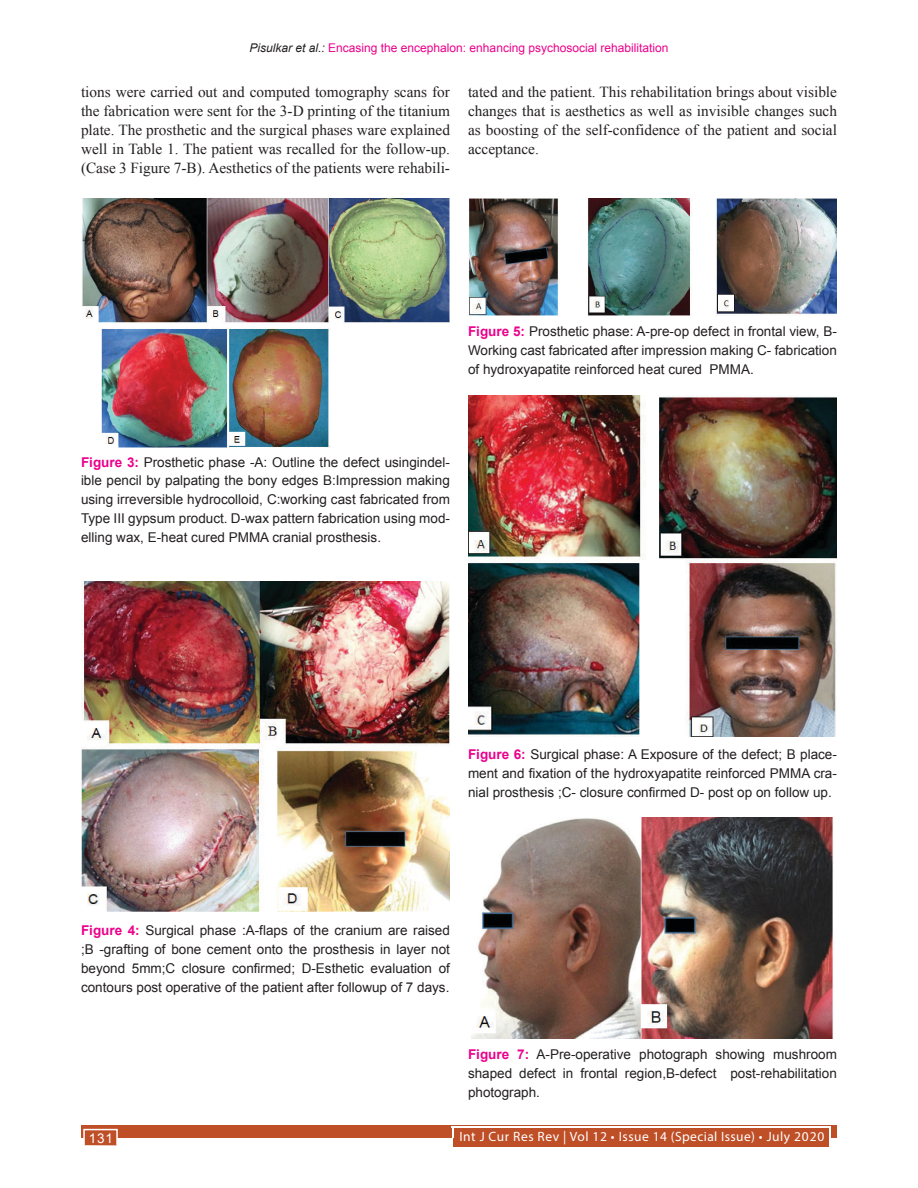
<style>
.page{position:relative;width:918px;height:1188px;background:#fff}
.page>*{position:absolute;margin:0;border:0;box-sizing:border-box;transform-origin:0 0}
.Text{font:15.3px/18.9px "Times New Roman";color:#231f20;text-align:justify}
.Figure_caption{font:13.5px/18.9px "Arial";color:#231f20;text-align:justify}
.t1{font:13.5px "Myriad Pro";letter-spacing:.04em;color:#fff}
.t2{font:13.5px "Arial";color:#fff}
.t3{font:12px "Arial";color:#ec008c}
.s1{font-style:italic;color:#231f20}
.s2{font-weight:700;color:#ec008c}
</style>
<div class="page">
<div style="left:81px;top:1125px;width:756px;height:13px;background:#bf4f27"></div>
<div style="left:453px;top:1128px;width:376px;height:19px;background:#bf4f27"></div>
<hr style="left:452px;top:1127px;width:378px;height:1px;background:#fff">
<svg style="left:829px;top:1127px;width:2px;height:11px"></svg>
<div style="left:83px;top:1129px;width:35px;height:17px;background:#bf4f27;border:2px solid #fff"></div>
<img style="left:82px;top:198px;width:368px;height:249px">
<img style="left:81px;top:581px;width:369px;height:331px">
<img style="left:468px;top:198px;width:369px;height:118px">
<img style="left:468px;top:395px;width:369px;height:342px">
<img style="left:472px;top:818px;width:361px;height:220px">
<p class="t3" style="left:250px;top:40px;width:420px"><span class="s1">Pisulkar et al.:</span> Encasing the encephalon: enhancing psychosocial rehabilitation</p>
<p class="Text" style="left:81px;top:82px;width:371px">tions were carried out and computed tomography scans for the fabrication were sent for the 3-D printing of the titanium plate. The prosthetic and the surgical phases ware explained well in Table 1. The patient was recalled for the follow-up. (Case 3 Figure 7-B). Aesthetics of the patients were rehabili-</p>
<p class="Text" style="left:468px;top:82px;width:371px">tated and the patient. This rehabilitation brings about visible changes that is aesthetics as well as invisible changes such as boosting of the self-confidence of the patient and social acceptance.</p>
<p class="Figure_caption" style="left:468px;top:322px;width:370px"><span class="s2">Figure 5:</span> Prosthetic phase: A-pre-op defect in frontal view, B-Working cast fabricated after impression making C- fabrication of hydroxyapatite reinforced heat cured PMMA.</p>
<p class="Figure_caption" style="left:81px;top:453px;width:370px"><span class="s2">Figure 3:</span> Prosthetic phase -A: Outline the defect usingindel&shy;ible pencil by palpating the bony edges B:Impression making using irreversible hydrocolloid, C:working cast fabricated from Type III gypsum product. D-wax pattern fabrication using mod&shy;elling wax, E-heat cured PMMA cranial prosthesis.</p>
<p class="Figure_caption" style="left:468px;top:745px;width:370px"><span class="s2">Figure 6:</span> Surgical phase: A Exposure of the defect; B place&shy;ment and fixation of the hydroxyapatite reinforced PMMA cra&shy;nial prosthesis ;C- closure confirmed D- post op on follow up.</p>
<p class="Figure_caption" style="left:81px;top:921px;width:370px"><span class="s2">Figure 4:</span> Surgical phase :A-flaps of the cranium are raised ;B -grafting of bone cement onto the prosthesis in layer not beyond 5mm;C closure confirmed; D-Esthetic evaluation of contours post operative of the patient after followup of 7 days.</p>
<p class="Figure_caption" style="left:468px;top:1045px;width:370px"><span class="s2">Figure 7:</span> A-Pre-operative photograph showing mushroom shaped defect in frontal region,B-defect post-rehabilitation photograph.</p>
<p class="t2" style="left:89px;top:1130px;width:26px">131</p>
<p class="t1" style="left:459px;top:1128px;width:366px">Int J Cur Res Rev | Vol 12 • Issue 14 (Special Issue) • July 2020</p>
</div>
